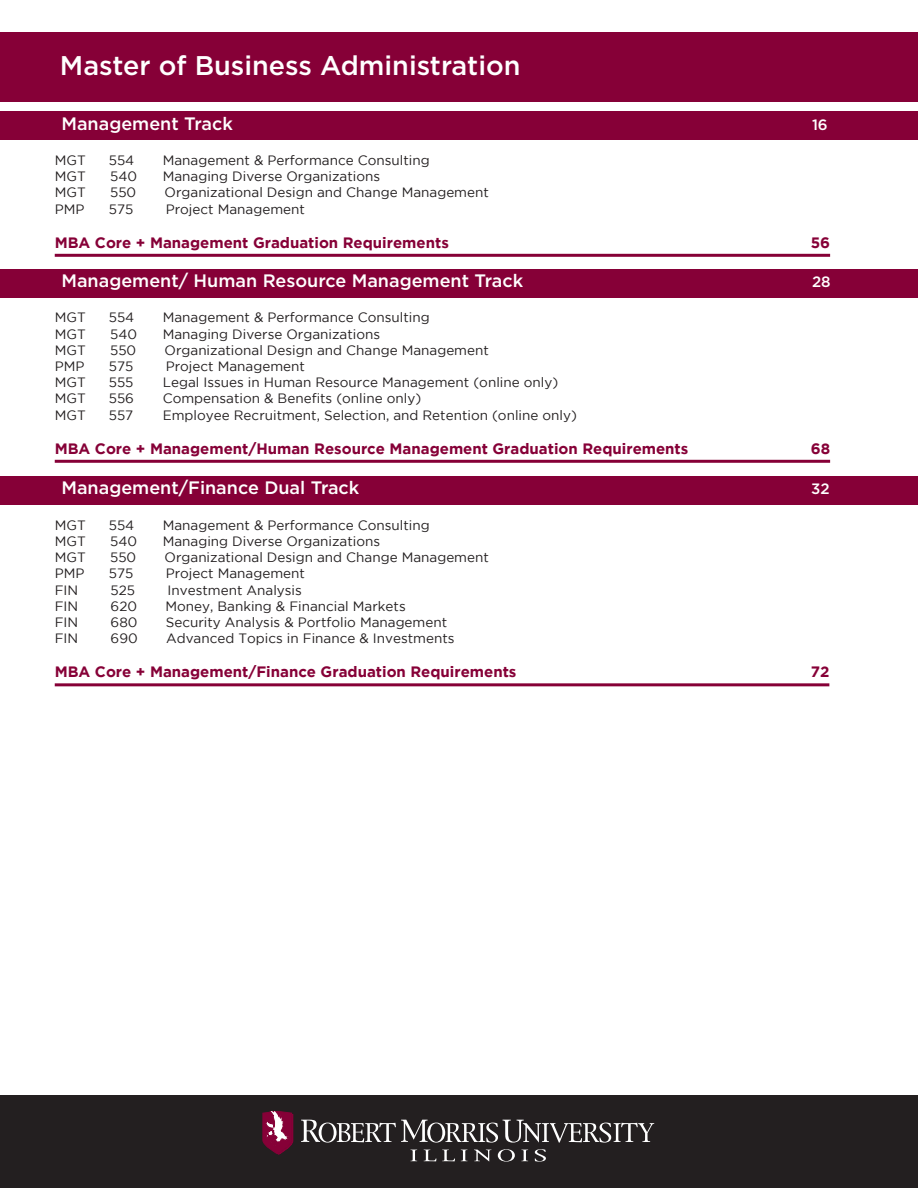
<style>
.page{position:relative;width:918px;height:1188px;background:#fff}
.page>*{position:absolute;margin:0;border:0;box-sizing:border-box;transform-origin:0 0}
.t1{font:500 27px "Gotham";color:#fff}
.t2{font:500 18px "Gotham";color:#fff}
.t3{font:700 15px "Gotham";color:#860037}
.t4{font:500 15px "Gotham";color:#fff}
.t5{font:13.5px "Gotham";color:#231f20}
</style>
<div class="page">
<div style="left:0;top:33px;width:918px;height:69px;background:#860037"></div>
<div style="left:0;top:1095px;width:918px;height:93px;background:#231f20"></div>
<svg style="left:301px;top:1120px;width:353px;height:23px"></svg>
<svg style="left:411px;top:1150px;width:6px;height:11px"></svg>
<svg style="left:424px;top:1150px;width:31px;height:11px"></svg>
<svg style="left:461px;top:1150px;width:6px;height:11px"></svg>
<svg style="left:474px;top:1150px;width:17px;height:12px"></svg>
<svg style="left:498px;top:1149px;width:17px;height:13px"></svg>
<svg style="left:521px;top:1150px;width:7px;height:11px"></svg>
<svg style="left:535px;top:1149px;width:11px;height:13px"></svg>
<svg style="left:262px;top:1112px;width:31px;height:43px"></svg>
<div style="left:0;top:111px;width:918px;height:29px;background:#860037"></div>
<div style="left:0;top:269px;width:918px;height:29px;background:#860037"></div>
<div style="left:0;top:476px;width:918px;height:29px;background:#860037"></div>
<hr style="left:55px;top:254px;width:775px;height:3px;background:#860037">
<hr style="left:55px;top:460px;width:775px;height:3px;background:#860037">
<hr style="left:55px;top:683px;width:774px;height:3px;background:#860037">
<h1 class="t1" style="left:60px;top:48px;width:462px">Master of Business Administration</h1>
<h2 class="t2" style="left:61px;top:112px;width:173px">Management Track</h2>
<p class="t4" style="left:812px;top:115px;width:17px">16</p>
<p class="t5" style="left:55px;top:153px;width:33px">MGT</p>
<p class="t5" style="left:109px;top:153px;width:27px">554</p>
<p class="t5" style="left:163px;top:153px;width:268px">Management &amp; Performance Consulting</p>
<p class="t5" style="left:55px;top:169px;width:33px">MGT</p>
<p class="t5" style="left:110px;top:169px;width:28px">540</p>
<p class="t5" style="left:163px;top:169px;width:219px">Managing Diverse Organizations</p>
<p class="t5" style="left:55px;top:185px;width:33px">MGT</p>
<p class="t5" style="left:110px;top:185px;width:28px">550</p>
<p class="t5" style="left:165px;top:185px;width:326px">Organizational Design and Change Management</p>
<p class="t5" style="left:55px;top:201px;width:31px">PMP</p>
<p class="t5" style="left:109px;top:201px;width:26px">575</p>
<p class="t5" style="left:166px;top:201px;width:141px">Project Management</p>
<p class="t3" style="left:55px;top:234px;width:396px">MBA Core + Management Graduation Requirements</p>
<p class="t3" style="left:811px;top:234px;width:21px">56</p>
<h2 class="t2" style="left:61px;top:269px;width:463px">Management/ Human Resource Management Track</h2>
<p class="t4" style="left:812px;top:272px;width:20px">28</p>
<p class="t5" style="left:55px;top:310px;width:33px">MGT</p>
<p class="t5" style="left:109px;top:310px;width:27px">554</p>
<p class="t5" style="left:163px;top:310px;width:268px">Management &amp; Performance Consulting</p>
<p class="t5" style="left:55px;top:326px;width:33px">MGT</p>
<p class="t5" style="left:110px;top:326px;width:28px">540</p>
<p class="t5" style="left:163px;top:326px;width:219px">Managing Diverse Organizations</p>
<p class="t5" style="left:55px;top:343px;width:33px">MGT</p>
<p class="t5" style="left:110px;top:343px;width:28px">550</p>
<p class="t5" style="left:165px;top:343px;width:326px">Organizational Design and Change Management</p>
<p class="t5" style="left:55px;top:359px;width:31px">PMP</p>
<p class="t5" style="left:109px;top:359px;width:26px">575</p>
<p class="t5" style="left:166px;top:359px;width:141px">Project Management</p>
<p class="t5" style="left:55px;top:375px;width:33px">MGT</p>
<p class="t5" style="left:109px;top:375px;width:26px">555</p>
<p class="t5" style="left:163px;top:375px;width:397px">Legal Issues in Human Resource Management (online only)</p>
<p class="t5" style="left:55px;top:391px;width:33px">MGT</p>
<p class="t5" style="left:109px;top:391px;width:27px">556</p>
<p class="t5" style="left:163px;top:391px;width:260px">Compensation &amp; Benefits (online only)</p>
<p class="t5" style="left:55px;top:407px;width:33px">MGT</p>
<p class="t5" style="left:109px;top:407px;width:26px">557</p>
<p class="t5" style="left:163px;top:407px;width:416px">Employee Recruitment, Selection, and Retention (online only)</p>
<p class="t3" style="left:55px;top:440px;width:635px">MBA Core + Management/Human Resource Management Graduation Requirements</p>
<p class="t3" style="left:811px;top:440px;width:21px">68</p>
<h2 class="t2" style="left:61px;top:476px;width:299px">Management/Finance Dual Track</h2>
<p class="t4" style="left:811px;top:479px;width:20px">32</p>
<p class="t5" style="left:55px;top:518px;width:33px">MGT</p>
<p class="t5" style="left:109px;top:518px;width:27px">554</p>
<p class="t5" style="left:163px;top:518px;width:268px">Management &amp; Performance Consulting</p>
<p class="t5" style="left:55px;top:534px;width:33px">MGT</p>
<p class="t5" style="left:110px;top:534px;width:28px">540</p>
<p class="t5" style="left:163px;top:534px;width:219px">Managing Diverse Organizations</p>
<p class="t5" style="left:55px;top:550px;width:33px">MGT</p>
<p class="t5" style="left:110px;top:550px;width:28px">550</p>
<p class="t5" style="left:165px;top:550px;width:326px">Organizational Design and Change Management</p>
<p class="t5" style="left:55px;top:566px;width:31px">PMP</p>
<p class="t5" style="left:109px;top:566px;width:26px">575</p>
<p class="t5" style="left:166px;top:566px;width:141px">Project Management</p>
<p class="t5" style="left:55px;top:582px;width:25px">FIN</p>
<p class="t5" style="left:111px;top:582px;width:26px">525</p>
<p class="t5" style="left:168px;top:582px;width:136px">Investment Analysis</p>
<p class="t5" style="left:55px;top:599px;width:25px">FIN</p>
<p class="t5" style="left:111px;top:599px;width:28px">620</p>
<p class="t5" style="left:165px;top:599px;width:242px">Money, Banking &amp; Financial Markets</p>
<p class="t5" style="left:55px;top:615px;width:25px">FIN</p>
<p class="t5" style="left:111px;top:615px;width:28px">680</p>
<p class="t5" style="left:166px;top:615px;width:283px">Security Analysis &amp; Portfolio Management</p>
<p class="t5" style="left:55px;top:631px;width:25px">FIN</p>
<p class="t5" style="left:111px;top:631px;width:29px">690</p>
<p class="t5" style="left:166px;top:631px;width:290px">Advanced Topics in Finance &amp; Investments</p>
<p class="t3" style="left:55px;top:663px;width:463px">MBA Core + Management/Finance Graduation Requirements</p>
<p class="t3" style="left:811px;top:663px;width:20px">72</p>
</div>
